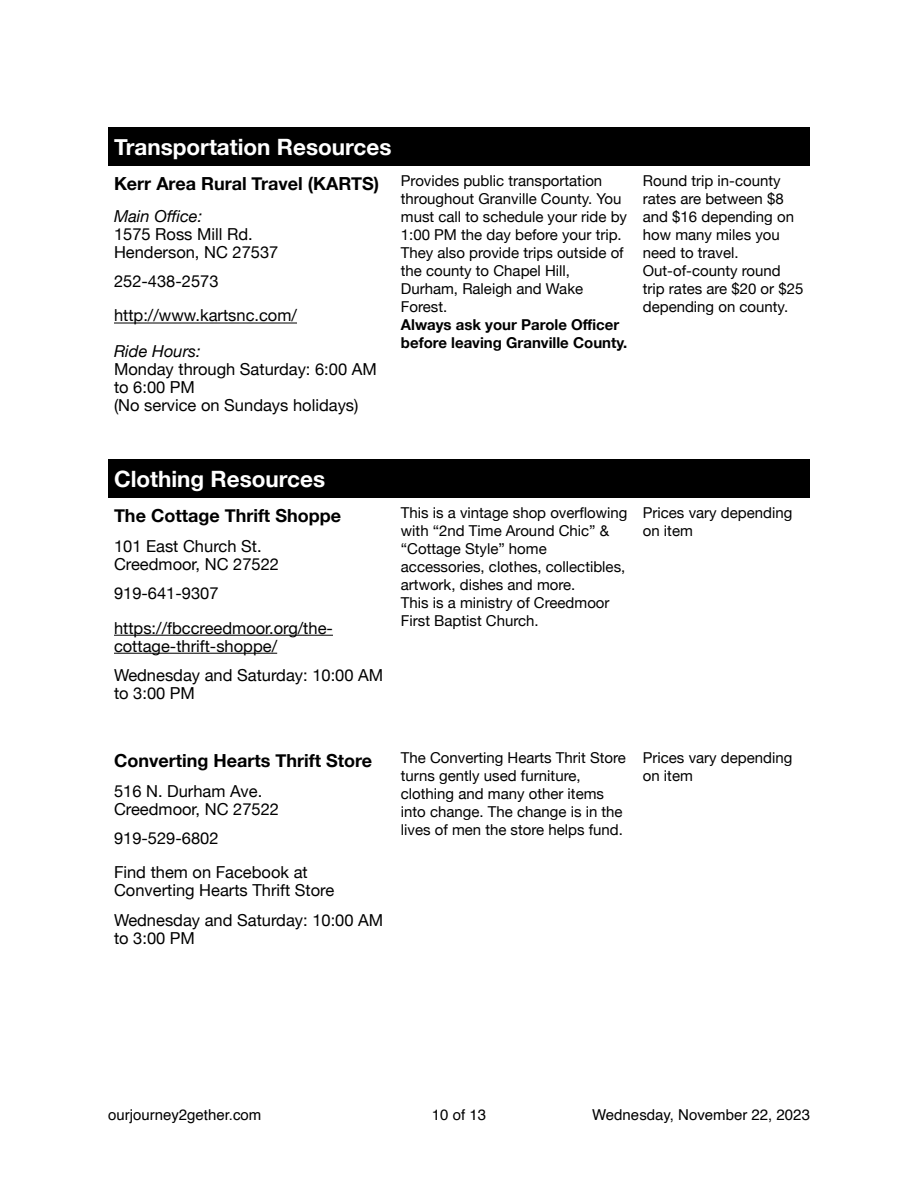
<style>
.page{position:relative;width:918px;height:1188px;background:#fff}
.page>*{position:absolute;margin:0;border:0;box-sizing:border-box;transform-origin:0 0}
.t1{font:700 22.5px "Helvetica Neue";color:#fff}
.t2{font:700 18px "Helvetica Neue";color:#000}
.t3{font:16.5px/18px "Helvetica Neue";color:#000}
.t4{font:italic 16.5px "Helvetica Neue";color:#000}
.t5{font:15px/18px "Helvetica Neue";color:#000}
.t6{font:700 15px/18px "Helvetica Neue";color:#000}
.t7{font:15px "Helvetica";color:#000}
.s1{font-weight:700;font-size:18px}
</style>
<div class="page">
<div style="left:108px;top:128px;width:701px;height:38px;background:#000"></div>
<hr style="left:114px;top:323px;width:183px;height:1px;background:#000">
<div style="left:108px;top:459px;width:701px;height:39px;background:#000"></div>
<hr style="left:114px;top:635px;width:219px;height:1px;background:#000">
<hr style="left:114px;top:653px;width:163px;height:1px;background:#000">
<h1 class="t1" style="left:114px;top:133px;width:279px">Transportation Resources</h1>
<p class="t5" style="left:401px;top:172px;width:228px;text-indent:-287px"><span class="s1">Kerr Area Rural Travel (KARTS)</span> Provides public transportation throughout Granville County. You must call to schedule your ride by<br>1:00 PM the day before your trip.<br>They also provide trips outside of the county to Chapel Hill,<br>Durham, Raleigh and Wake<br>Forest.</p>
<p class="t6" style="left:401px;top:316px;width:228px">Always ask your Parole Officer before leaving Granville County.</p>
<p class="t4" style="left:114px;top:206px;width:90px">Main Office:</p>
<p class="t3" style="left:114px;top:225px;width:166px">1575 Ross Mill Rd.<br>Henderson, NC 27537</p>
<p class="t3" style="left:114px;top:264px;width:185px;line-height:34px">252-438-2573 http://www.kartsnc.com/</p>
<p class="t4" style="left:114px;top:341px;width:88px">Ride Hours:</p>
<p class="t3" style="left:114px;top:360px;width:264px">Monday through Saturday: 6:00 AM to 6:00 PM<br>(No service on Sundays holidays)</p>
<p class="t5" style="left:643px;top:172px;width:162px">Round trip in-county rates are between $8 and $16 depending on how many miles you need to travel.<br>Out-of-county round trip rates are $20 or $25 depending on county.</p>
<h1 class="t1" style="left:114px;top:465px;width:213px">Clothing Resources</h1>
<p class="t2" style="left:114px;top:504px;width:229px">The Cottage Thrift Shoppe</p>
<p class="t5" style="left:401px;top:504px;width:228px">This is a vintage shop overflowing with “2nd Time Around Chic” &amp; “Cottage Style” home accessories, clothes, collectibles, artwork, dishes and more.<br>This is a ministry of Creedmoor<br>First Baptist Church.</p>
<p class="t5" style="left:643px;top:504px;width:151px">Prices vary depending on item</p>
<p class="t3" style="left:114px;top:537px;width:167px">101 East Church St.<br>Creedmoor, NC 27522</p>
<p class="t3" style="left:114px;top:576px;width:220px;line-height:34px">919-641-9307 https://fbccreedmoor.org/the-</p>
<p class="t3" style="left:114px;top:631px;width:271px;line-height:29.5px">cottage-thrift-shoppe/<br>Wednesday and Saturday: 10:00 AM</p>
<p class="t3" style="left:114px;top:684px;width:83px">to 3:00 PM</p>
<p class="t2" style="left:114px;top:749px;width:260px">Converting Hearts Thrift Store</p>
<p class="t5" style="left:401px;top:749px;width:227px">The Converting Hearts Thrit Store turns gently used furniture, clothing and many other items into change. The change is in the lives of men the store helps fund.</p>
<p class="t5" style="left:643px;top:749px;width:151px">Prices vary depending on item</p>
<p class="t3" style="left:114px;top:782px;width:167px">516 N. Durham Ave.<br>Creedmoor, NC 27522</p>
<p class="t3" style="left:114px;top:821px;width:195px;line-height:34px">919-529-6802<br>Find them on Facebook at</p>
<p class="t3" style="left:114px;top:876px;width:271px;line-height:29.5px">Converting Hearts Thrift Store<br>Wednesday and Saturday: 10:00 AM</p>
<p class="t3" style="left:114px;top:929px;width:83px">to 3:00 PM</p>
<p class="t7" style="left:108px;top:1108px;width:155px">ourjourney2gether.com</p>
<p class="t7" style="left:432px;top:1108px;width:56px">10 of 13</p>
<p class="t7" style="left:592px;top:1108px;width:219px">Wednesday, November 22, 2023</p>
</div>
